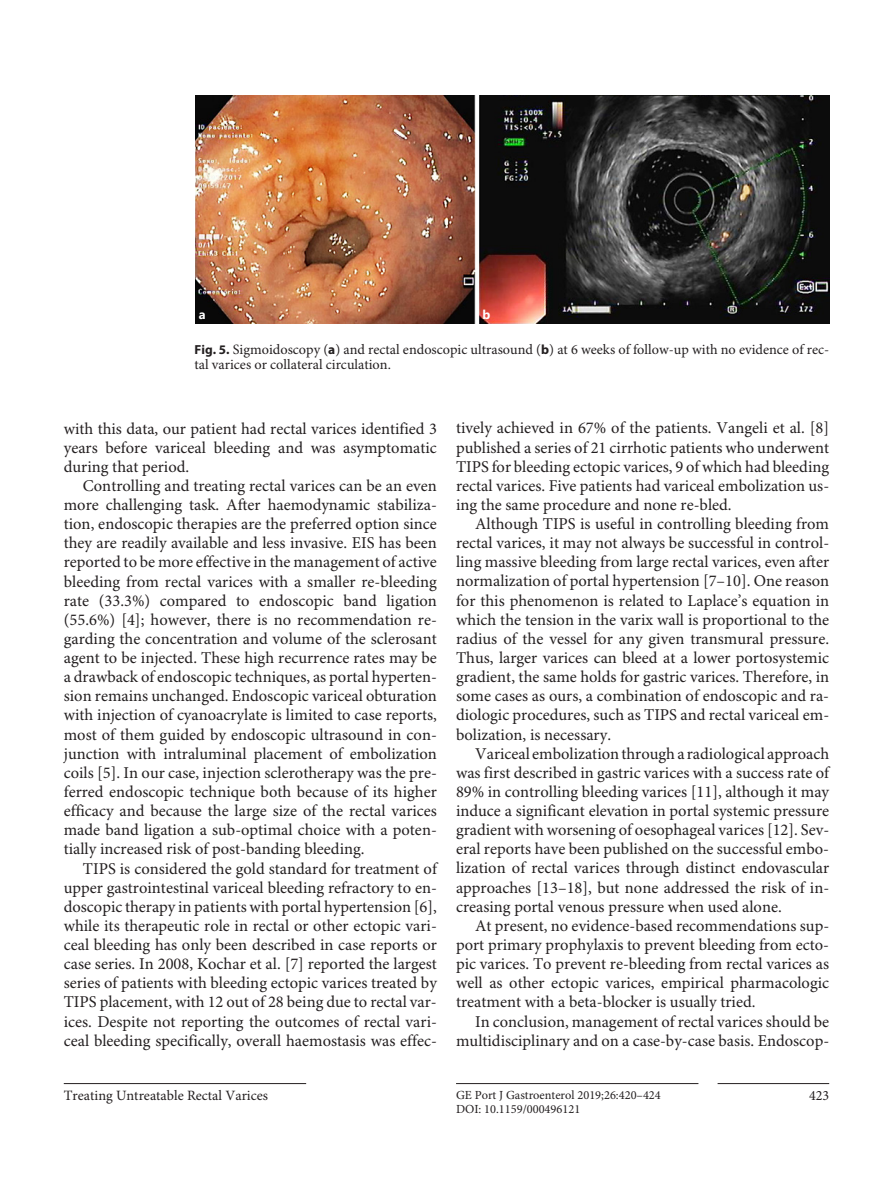
<style>
.page{position:relative;width:893px;height:1191px;background:#fff}
.page>*{position:absolute;margin:0;border:0;box-sizing:border-box;transform-origin:0 0}
.t1{font:16.5px/19px "Minion Pro";color:#231f20;text-align:justify}
.t2{font:14.25px/15.9px "Minion Pro";color:#231f20}
.t3{font:700 12.75px "Segoe UI";color:#fff}
.t4{font:12.3px "Minion Pro";color:#231f20}
.s1{font-family:"Myriad Pro";font-weight:700;font-size:13.2px}
.s2{font-family:"Myriad Pro";font-weight:700;font-size:13.35px}
</style>
<div class="page">
<hr style="left:718px;top:1083px;width:111px;height:1px;background:#231f20">
<hr style="left:456px;top:1083px;width:242px;height:1px;background:#231f20">
<hr style="left:64px;top:1083px;width:242px;height:1px;background:#231f20">
<img style="left:195px;top:96px;width:634px;height:227px">
<p class="t3" style="left:199px;top:302px;width:8px">a</p>
<p class="t3" style="left:482px;top:302px;width:9px">b</p>
<p class="t2" style="left:195px;top:341px;width:636px"><span class="s1">Fig. 5.</span> Sigmoidoscopy (<span class="s2">a</span>) and rectal endoscopic ultrasound (<span class="s2">b</span>) at 6 weeks of follow-up with no evidence of rec&shy;tal varices or collateral circulation.</p>
<p class="t1" style="left:64px;top:419px;width:375px">with this data, our patient had rectal varices identified 3 years before variceal bleeding and was asymptomatic during that period.</p>
<p class="t1" style="left:64px;top:477px;width:375px;text-indent:19px">Controlling and treating rectal varices can be an even more challenging task. After haemodynamic stabiliza&shy;tion, endoscopic therapies are the preferred option since they are readily available and less invasive. EIS has been reported to be more effective in the management of active bleeding from rectal varices with a smaller re-bleeding rate (33.3%) compared to endoscopic band ligation (55.6%) [4]; however, there is no recommendation re&shy;garding the concentration and volume of the sclerosant agent to be injected. These high recurrence rates may be a drawback of endoscopic techniques, as portal hyperten&shy;sion remains unchanged. Endoscopic variceal obturation with injection of cyanoacrylate is limited to case reports, most of them guided by endoscopic ultrasound in con&shy;junction with intraluminal placement of embolization coils [5]. In our case, injection sclerotherapy was the pre&shy;ferred endoscopic technique both because of its higher efficacy and because the large size of the rectal varices made band ligation a sub-optimal choice with a poten&shy;tially increased risk of post-banding bleeding.</p>
<p class="t1" style="left:64px;top:859px;width:375px;text-indent:19px">TIPS is considered the gold standard for treatment of upper gastrointestinal variceal bleeding refractory to en&shy;doscopic therapy in patients with portal hypertension [6], while its therapeutic role in rectal or other ectopic vari&shy;ceal bleeding has only been described in case reports or case series. In 2008, Kochar et al. [7] reported the largest series of patients with bleeding ectopic varices treated by TIPS placement, with 12 out of 28 being due to rectal var&shy;ices. Despite not reporting the outcomes of rectal vari&shy;ceal bleeding specifically, overall haemostasis was effec-</p>
<p class="t1" style="left:456px;top:419px;width:375px">tively achieved in 67% of the patients. Vangeli et al. [8] published a series of 21 cirrhotic patients who underwent TIPS for bleeding ectopic varices, 9 of which had bleeding rectal varices. Five patients had variceal embolization us&shy;ing the same procedure and none re-bled.</p>
<p class="t1" style="left:456px;top:515px;width:375px;text-indent:19px">Although TIPS is useful in controlling bleeding from rectal varices, it may not always be successful in control&shy;ling massive bleeding from large rectal varices, even after normalization of portal hypertension [7–10]. One reason for this phenomenon is related to Laplace’s equation in which the tension in the varix wall is proportional to the radius of the vessel for any given transmural pressure.<br>Thus, larger varices can bleed at a lower portosystemic gradient, the same holds for gastric varices. Therefore, in some cases as ours, a combination of endoscopic and ra&shy;diologic procedures, such as TIPS and rectal variceal em&shy;bolization, is necessary.</p>
<p class="t1" style="left:456px;top:744px;width:375px;text-indent:19px">Variceal embolization through a radiological approach was first described in gastric varices with a success rate of 89% in controlling bleeding varices [11], although it may induce a significant elevation in portal systemic pressure gradient with worsening of oesophageal varices [12]. Sev&shy;eral reports have been published on the successful embo&shy;lization of rectal varices through distinct endovascular approaches [13–18], but none addressed the risk of in&shy;creasing portal venous pressure when used alone.</p>
<p class="t1" style="left:456px;top:916px;width:375px;text-indent:19px">At present, no evidence-based recommendations sup&shy;port primary prophylaxis to prevent bleeding from ecto&shy;pic varices. To prevent re-bleeding from rectal varices as well as other ectopic varices, empirical pharmacologic treatment with a beta-blocker is usually tried.</p>
<p class="t1" style="left:456px;top:1012px;width:375px;text-align:right">In conclusion, management of rectal varices should be multidisciplinary and on a case-by-case basis. Endoscop-</p>
<p class="t2" style="left:64px;top:1088px;width:206px">Treating Untreatable Rectal Varices</p>
<p class="t4" style="left:456px;top:1087px;width:206px">GE Port J Gastroenterol 2019;26:420–424</p>
<p class="t2" style="left:809px;top:1088px;width:22px">423</p>
<p class="t4" style="left:456px;top:1101px;width:126px">DOI: 10.1159/000496121</p>
</div>
